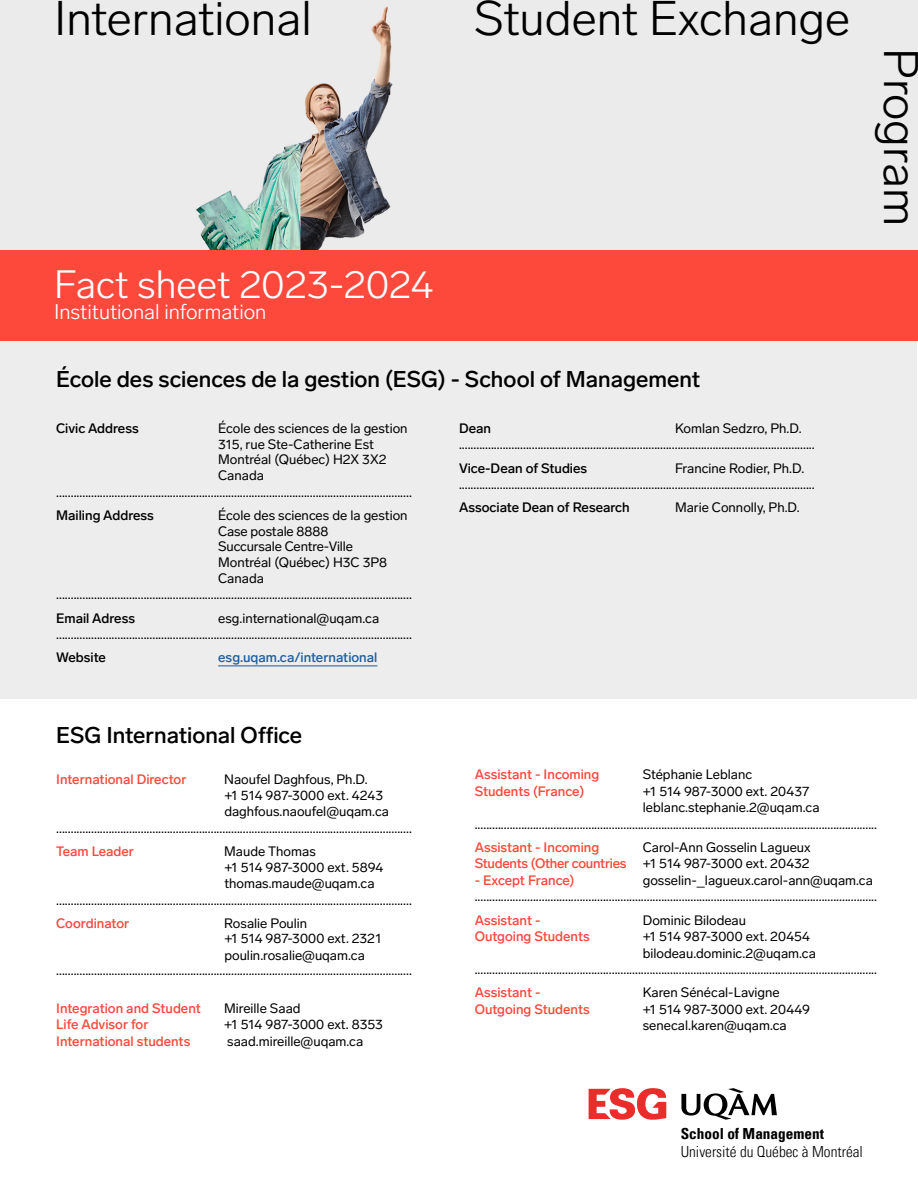
<style>
.page{position:relative;width:918px;height:1188px;background:#fff}
.page>*{position:absolute;margin:0;border:0;box-sizing:border-box;transform-origin:0 0}
.t1{font:300 48px "Lab Grotesque";color:#000}
.t2{font:300 39px "Lab Grotesque";color:#fff}
.t3{font:500 22.5px "Lab Grotesque";color:#000}
.t4{font:300 21px "Lab Grotesque";color:#fff}
.t5{font:300 condensed 15.3px "Univers LT Std";color:#000}
.t6{font:700 condensed 15.3px "Univers LT";color:#000}
.t7{font:13.5px/16.5px "Lab Grotesque";color:#000}
.t8{font:500 13.5px "Lab Grotesque";color:#fc493c}
.t9{font:500 13.5px "Lab Grotesque";color:#000}
.t10{font:500 13.5px "Lab Grotesque";color:#215e9e}
.t11{font:13.5px "Lab Grotesque";color:#000101}
.s1{font-weight:500;color:#fc493c}
</style>
<div class="page">
<div style="left:1px;top:340px;width:916px;height:359px;background:#ededed"></div>
<img style="left:0;top:0;width:918px;height:250px">
<div style="left:0;top:250px;width:918px;height:90px;background:#fc493c"></div>
<hr style="left:218px;top:665px;width:159px;height:1px;background:#215e9e">
<svg style="left:681px;top:1088px;width:96px;height:32px"></svg>
<svg style="left:589px;top:1088px;width:77px;height:32px"></svg>
<h1 class="t1" style="left:54px;top:-10px;width:259px">International</h1>
<h1 class="t1" style="left:474px;top:-10px;width:378px">Student Exchange</h1>
<h2 class="t2" style="left:54px;top:262px;width:381px">Fact sheet 2023-2024</h2>
<h3 class="t4" style="left:54px;top:300px;width:214px">Institutional information</h3>
<h3 class="t3" style="left:56px;top:365px;width:645px">École des sciences de la gestion (ESG) - School of Management</h3>
<p class="t9" style="left:56px;top:420px;width:84px">Civic Address</p>
<p class="t7" style="left:218px;top:420px;width:191px">École des sciences de la gestion</p>
<p class="t7" style="left:218px;top:436px;width:157px">315, rue Ste-Catherine Est</p>
<p class="t7" style="left:218px;top:451px;width:170px">Montréal (Québec) H2X 3X2</p>
<p class="t7" style="left:218px;top:467px;width:47px">Canada</p>
<p class="t7" style="left:56px;top:484px;width:357px">..........................................................................................................................</p>
<p class="t9" style="left:56px;top:507px;width:99px">Mailing Address</p>
<p class="t7" style="left:218px;top:507px;width:191px">École des sciences de la gestion</p>
<p class="t7" style="left:218px;top:523px;width:112px">Case postale 8888</p>
<p class="t7" style="left:218px;top:538px;width:136px">Succursale Centre-Ville</p>
<p class="t7" style="left:218px;top:554px;width:170px">Montréal (Québec) H3C 3P8</p>
<p class="t7" style="left:218px;top:570px;width:47px">Canada</p>
<p class="t7" style="left:56px;top:586px;width:357px">..........................................................................................................................</p>
<p class="t9" style="left:56px;top:610px;width:80px">Email Adress</p>
<p class="t7" style="left:459px;top:420px;width:357px;text-indent:216px">Komlan Sedzro, Ph.D. ..........................................................................................................................</p>
<p class="t9" style="left:459px;top:460px;width:130px">Vice-Dean of Studies</p>
<p class="t9" style="left:459px;top:420px;width:34px">Dean</p>
<p class="t7" style="left:459px;top:460px;width:357px;text-indent:216px">Francine Rodier, Ph.D. ..........................................................................................................................</p>
<p class="t9" style="left:459px;top:500px;width:172px">Associate Dean of Research</p>
<p class="t7" style="left:675px;top:499px;width:126px">Marie Connolly, Ph.D.</p>
<p class="t7" style="left:56px;top:610px;width:357px;text-indent:162px">esg.international@uqam.ca ..........................................................................................................................</p>
<p class="t9" style="left:56px;top:650px;width:51px">Website</p>
<p class="t10" style="left:218px;top:650px;width:161px">esg.uqam.ca/international</p>
<h1 class="t1" style="left:929px;top:48px;width:179px;rotate:90deg">Program</h1>
<h3 class="t3" style="left:56px;top:722px;width:248px">ESG International Office</h3>
<p class="t8" style="left:56px;top:771px;width:132px">International Director</p>
<p class="t7" style="left:224px;top:771px;width:145px">Naoufel Daghfous, Ph.D.</p>
<p class="t7" style="left:224px;top:787px;width:160px">+1 514 987-3000 ext. 4243</p>
<p class="t7" style="left:224px;top:803px;width:166px">daghfous.naoufel@uqam.ca</p>
<p class="t7" style="left:56px;top:820px;width:357px">..........................................................................................................................</p>
<p class="t8" style="left:56px;top:843px;width:79px">Team Leader</p>
<p class="t7" style="left:224px;top:843px;width:93px">Maude Thomas</p>
<p class="t7" style="left:224px;top:859px;width:161px">+1 514 987-3000 ext. 5894</p>
<p class="t7" style="left:224px;top:875px;width:152px">thomas.maude@uqam.ca</p>
<p class="t7" style="left:56px;top:892px;width:357px">..........................................................................................................................</p>
<p class="t8" style="left:56px;top:915px;width:75px">Coordinator</p>
<p class="t7" style="left:224px;top:916px;width:159px;line-height:15px">Rosalie Poulin<br>+1 514 987-3000 ext. 2321</p>
<p class="t11" style="left:224px;top:947px;width:142px">poulin.rosalie@uqam.ca</p>
<p class="t7" style="left:56px;top:962px;width:357px">..........................................................................................................................</p>
<p class="t8" style="left:56px;top:1000px;width:146px">Integration and Student</p>
<p class="t7" style="left:224px;top:1000px;width:78px">Mireille Saad</p>
<p class="t8" style="left:56px;top:1017px;width:94px">Life Advisor for</p>
<p class="t7" style="left:224px;top:1016px;width:160px">+1 514 987-3000 ext. 8353</p>
<p class="t8" style="left:56px;top:1033px;width:136px">International students</p>
<p class="t7" style="left:227px;top:1033px;width:138px">saad.mireille@uqam.ca</p>
<p class="t8" style="left:475px;top:766px;width:126px">Assistant - Incoming</p>
<p class="t7" style="left:643px;top:766px;width:111px">Stéphanie Leblanc</p>
<p class="t8" style="left:475px;top:783px;width:111px">Students (France)</p>
<p class="t7" style="left:643px;top:783px;width:168px">+1 514 987-3000 ext. 20437</p>
<p class="t7" style="left:643px;top:799px;width:178px">leblanc.stephanie.2@uqam.ca</p>
<p class="t7" style="left:475px;top:816px;width:404px">..........................................................................................................................................</p>
<p class="t8" style="left:475px;top:839px;width:126px">Assistant - Incoming</p>
<p class="t7" style="left:475px;top:839px;width:337px;text-align:right">Carol-Ann Gosselin Lagueux<br><span class="s1">Students (Other countries</span> +1 514 987-3000 ext. 20432</p>
<p class="t8" style="left:475px;top:872px;width:101px">- Except France)</p>
<p class="t7" style="left:475px;top:872px;width:404px;text-indent:168px">gosselin-_lagueux.carol-ann@uqam.ca ..........................................................................................................................................</p>
<p class="t8" style="left:475px;top:912px;width:67px">Assistant -</p>
<p class="t7" style="left:643px;top:912px;width:105px">Dominic Bilodeau</p>
<p class="t8" style="left:475px;top:928px;width:117px">Outgoing Students</p>
<p class="t7" style="left:643px;top:928px;width:169px">+1 514 987-3000 ext. 20454</p>
<p class="t7" style="left:643px;top:945px;width:175px">bilodeau.dominic.2@uqam.ca</p>
<p class="t7" style="left:475px;top:961px;width:404px">..........................................................................................................................................</p>
<p class="t8" style="left:475px;top:985px;width:67px">Assistant -</p>
<p class="t7" style="left:643px;top:985px;width:138px">Karen Sénécal-Lavigne</p>
<p class="t8" style="left:475px;top:1001px;width:117px">Outgoing Students</p>
<p class="t7" style="left:643px;top:1001px;width:169px">+1 514 987-3000 ext. 20449 senecal.karen@uqam.ca</p>
<p class="t6" style="left:681px;top:1124px;width:145px">School of Management</p>
<p class="t5" style="left:681px;top:1142px;width:184px">Université du Québec à Montréal</p>
</div>
